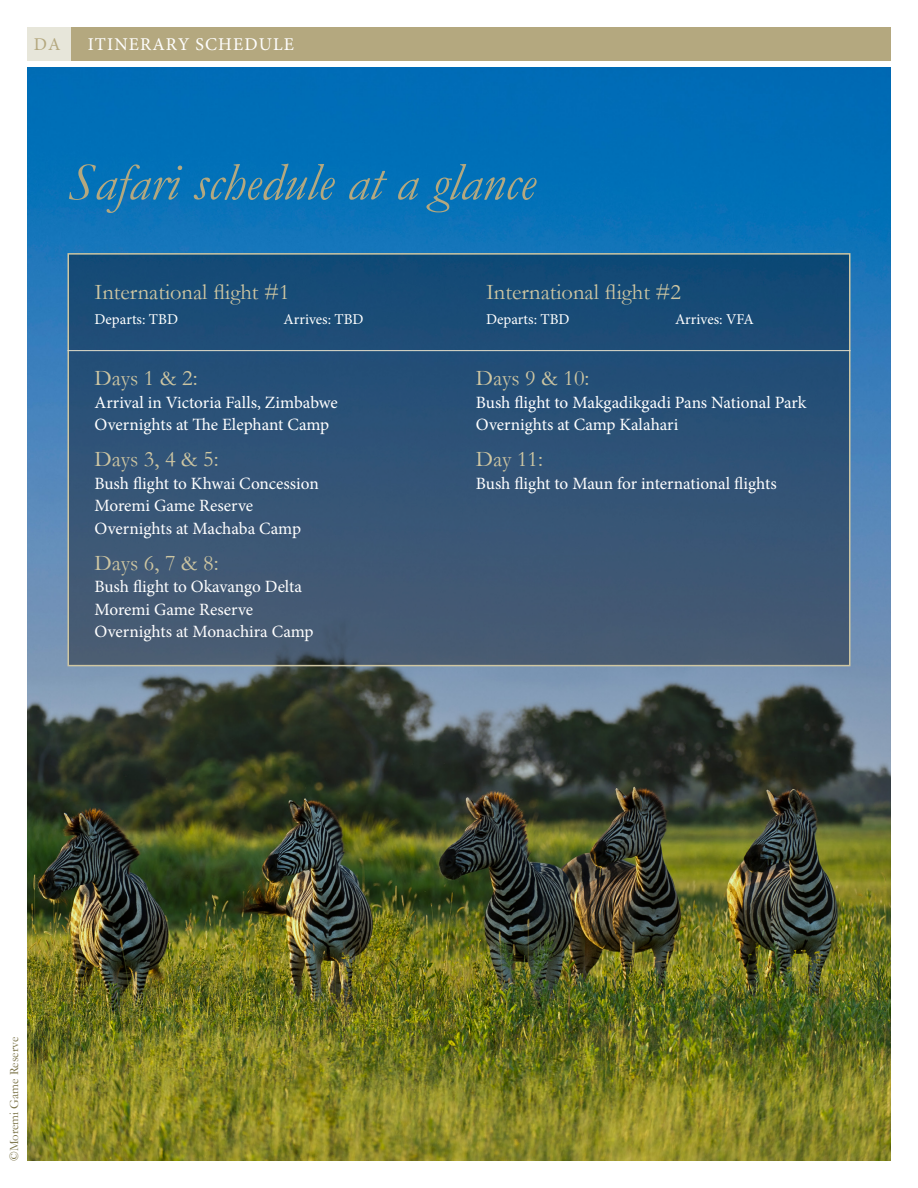
<style>
.page{position:relative;width:918px;height:1188px;background:#fff}
.page>*{position:absolute;margin:0;border:0;box-sizing:border-box;transform-origin:0 0}
.t1{font:italic 54px "Garamond";color:#b4a87f}
.t2{font:22.5px "Garamond";color:#cec6a2}
.t3{font:18px "Minion Pro";letter-spacing:.06em;color:#fff}
.t4{font:18px "Minion Pro";color:#b4a87f}
.t5{font:17.25px/22.5px "Minion Pro";color:#fff}
.t6{font:15px "Minion Pro";color:#fff}
.t7{font:12.75px "Garamond";color:#797145}
</style>
<div class="page">
<img style="left:27px;top:68px;width:864px;height:1093px">
<div style="left:68px;top:254px;width:782px;height:412px;background:linear-gradient(to bottom,#124978,#4c5c74)"></div>
<div style="left:68px;top:253px;width:782px;height:413px;border:2px solid #cec6a2"></div>
<hr style="left:68px;top:350px;width:783px;height:1px;background:#e4dfcc">
<div style="left:27px;top:27px;width:864px;height:34px;background:#b4a87f"></div>
<div style="left:27px;top:27px;width:43px;height:34px;background:#e7e6da"></div>
<p class="t4" style="left:34px;top:32px;width:28px">DA</p>
<p class="t3" style="left:88px;top:32px;width:208px">ITINERARY SCHEDULE</p>
<h1 class="t1" style="left:68px;top:145px;width:469px">Safari schedule at a glance</h1>
<h2 class="t2" style="left:94px;top:277px;width:197px">International flight #1</h2>
<p class="t6" style="left:94px;top:309px;width:85px">Departs: TBD</p>
<p class="t6" style="left:284px;top:309px;width:82px">Arrives: TBD</p>
<h2 class="t2" style="left:94px;top:363px;width:105px">Days 1 &amp; 2:</h2>
<p class="t5" style="left:94px;top:391px;width:245px">Arrival in Victoria Falls, Zimbabwe<br>Overnights at The Elephant Camp</p>
<h2 class="t2" style="left:94px;top:444px;width:126px">Days 3, 4 &amp; 5:</h2>
<p class="t5" style="left:94px;top:472px;width:226px">Bush flight to Khwai Concession<br>Moremi Game Reserve<br>Overnights at Machaba Camp</p>
<h2 class="t2" style="left:94px;top:548px;width:126px">Days 6, 7 &amp; 8:</h2>
<p class="t5" style="left:94px;top:576px;width:221px">Bush flight to Okavango Delta<br>Moremi Game Reserve<br>Overnights at Monachira Camp</p>
<h2 class="t2" style="left:486px;top:277px;width:197px">International flight #2</h2>
<p class="t6" style="left:486px;top:309px;width:85px">Departs: TBD</p>
<p class="t6" style="left:675px;top:309px;width:80px">Arrives: VFA</p>
<h2 class="t2" style="left:476px;top:363px;width:115px">Days 9 &amp; 10:</h2>
<p class="t5" style="left:476px;top:391px;width:332px">Bush flight to Makgadikgadi Pans National Park<br>Overnights at Camp Kalahari</p>
<h2 class="t2" style="left:476px;top:444px;width:69px">Day 11:</h2>
<p class="t5" style="left:476px;top:472px;width:302px">Bush flight to Maun for international flights</p>
<p class="t7" style="left:5px;top:1161px;width:126px;rotate:-90deg">©Moremi Game Reserve</p>
</div>
